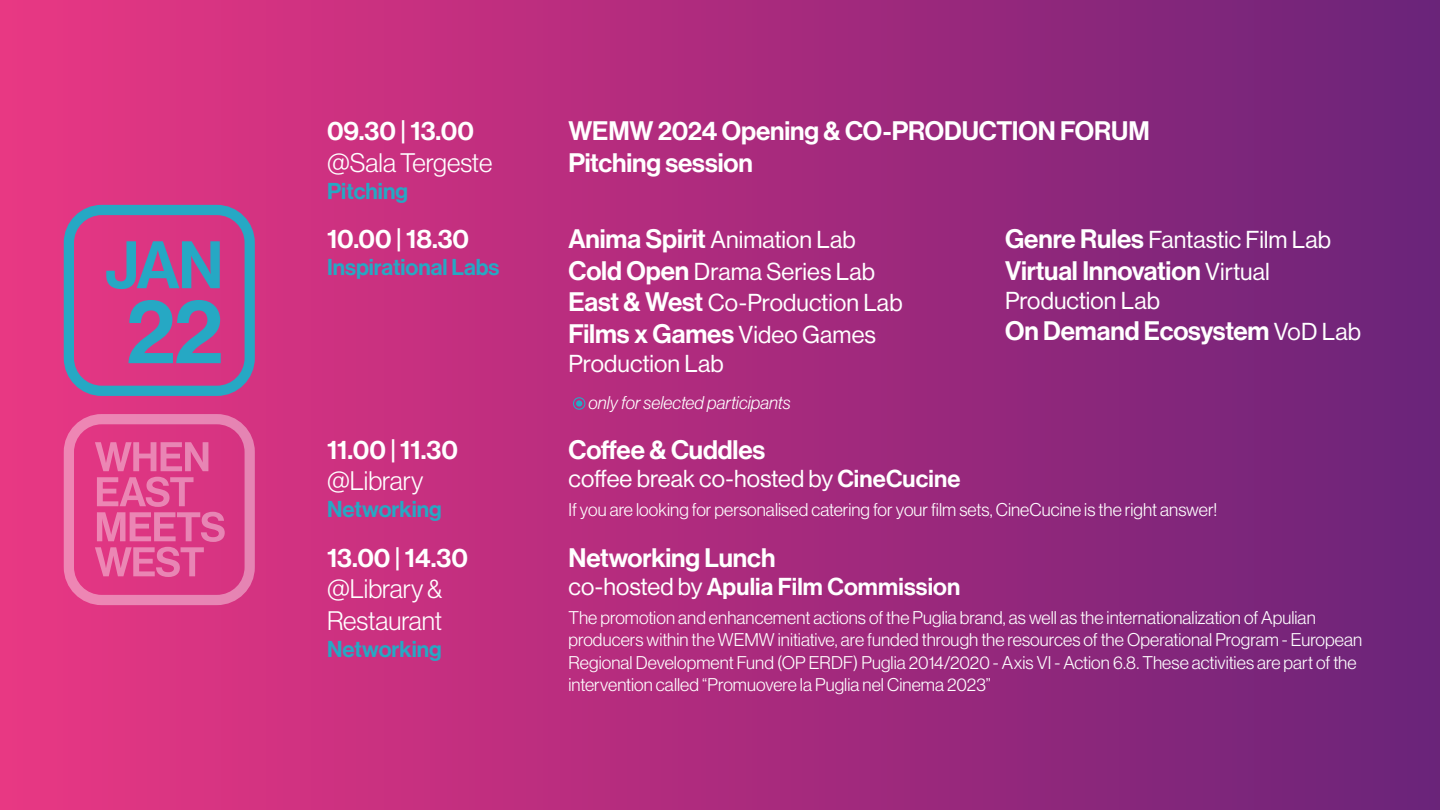
<style>
.page{position:relative;width:1440px;height:810px;background:#fff}
.page>*{position:absolute;margin:0;border:0;box-sizing:border-box;transform-origin:0 0}
.t1{font:90.45px "N Haas Grotesk DS Pro 65 Md";color:#26a8c4}
.t2{font:65.62px "N Haas Grotesk DS Pro 65 Md";color:#26a8c4}
.t3{font:26.25px/31.5px "N Haas Grotesk DS Pro 65 Md";letter-spacing:-.005em;color:#fff}
.t4{font:26.25px/31.5px "N Haas Grotesk DS Pro 45 Lt";color:#fff}
.t5{font:24px/31.5px "N Haas Grotesk DS Pro 55 Rg";letter-spacing:.005em;color:#fff}
.t6{font:24px "N Haas Grotesk DS Pro 65 Md";letter-spacing:.005em;color:#fff}
.t7{font:22.5px "N Haas Grotesk DS Pro 65 Md";color:#26a8c4}
.t8{font:18px/22.5px "N Haas Grotesk DS Pro 45 Lt";letter-spacing:.005em;color:#fff}
.t9{font:18px "N Haas Grotesk DS Pro 46 Lt It";letter-spacing:.005em;color:#fff}
.s1{font-family:"N Haas Grotesk DS Pro 65 Md";font-size:26.25px}
.s2{font-family:"N Haas Grotesk DS Pro 55 Rg";font-size:24px}
.s3{font-family:"N Haas Grotesk DS Pro 65 Md"}
.s4{font-family:"N Haas Grotesk DS Pro 55 Rg"}
</style>
<div class="page">
<div style="left:0;top:1px;width:1440px;height:809px;background:linear-gradient(to right,#eb3683,#6c2279)"></div>
<div style="left:64px;top:414px;width:191px;height:191px;border:10px solid #fff;border-radius:33px"></div>
<svg style="left:95px;top:442px;width:113px;height:29px;background:#e35f9c"></svg>
<svg style="left:95px;top:477px;width:130px;height:100px;background:#e05395"></svg>
<div style="left:64px;top:205px;width:191px;height:191px;border:10px solid #26a8c4;border-radius:33px"></div>
<div style="left:573px;top:397px;width:12px;height:13px;border:1px solid #26a9c4;border-radius:50%"></div>
<div style="left:576px;top:400px;width:6px;height:7px;background:#26a9c4;border-radius:50%"></div>
<h2 class="t2" style="left:105px;top:227px;width:120px">JAN</h2>
<h1 class="t1" style="left:126px;top:279px;width:99px">22</h1>
<h3 class="t3" style="left:327px;top:116px;width:148px">09.30 | 13.00</h3>
<h3 class="t4" style="left:327px;top:147px;width:167px">@Sala Tergeste</h3>
<p class="t7" style="left:327px;top:178px;width:82px">Pitching</p>
<h3 class="t3" style="left:327px;top:224px;width:144px">10.00 | 18.30</h3>
<p class="t7" style="left:327px;top:254px;width:174px">Inspirational Labs</p>
<h3 class="t3" style="left:327px;top:434px;width:133px">11.00 | 11.30</h3>
<h3 class="t4" style="left:327px;top:465px;width:98px">@Library</h3>
<p class="t7" style="left:327px;top:496px;width:116px">Networking</p>
<h3 class="t3" style="left:327px;top:542px;width:142px">13.00 | 14.30</h3>
<h3 class="t4" style="left:327px;top:573px;width:117px">@Library &amp;<br>Restaurant</h3>
<p class="t7" style="left:327px;top:636px;width:116px">Networking</p>
<h3 class="t3" style="left:568px;top:116px;width:583px">WEMW 2024 Opening &amp; CO-PRODUCTION FORUM<br>Pitching session</h3>
<h3 class="t5" style="left:568px;top:224px;width:336px"><span class="s1">Anima Spirit</span> Animation Lab<br><span class="s1">Cold Open</span> Drama Series Lab<br><span class="s1">East &amp; West</span> Co-Production Lab</h3>
<h3 class="t3" style="left:568px;top:318px;width:309px">Films x Games <span class="s2">Video Games</span></h3>
<h3 class="t5" style="left:569px;top:348px;width:157px">Production Lab</h3>
<p class="t9" style="left:589px;top:393px;width:204px">only for selected participants</p>
<h3 class="t5" style="left:1005px;top:224px;width:328px"><span class="s1">Genre Rules</span> Fantastic Film Lab</h3>
<h3 class="t3" style="left:1005px;top:255px;width:266px">Virtual Innovation <span class="s2">Virtual</span></h3>
<h3 class="t5" style="left:1005px;top:285px;width:157px">Production Lab</h3>
<h3 class="t3" style="left:1005px;top:316px;width:357px">On Demand Ecosystem <span class="s2">VoD Lab</span></h3>
<h3 class="t3" style="left:568px;top:434px;width:198px">Coffee &amp; Cuddles</h3>
<h3 class="t5" style="left:568px;top:463px;width:393px">coffee break co-hosted by <span class="s3">CineCucine</span></h3>
<p class="t8" style="left:568px;top:498px;width:650px">If you are looking for personalised catering for your film sets, CineCucine is the right answer!</p>
<h3 class="t3" style="left:568px;top:542px;width:208px">Networking Lunch</h3>
<h3 class="t6" style="left:568px;top:573px;width:393px"><span class="s4">co-hosted by</span> Apulia Film Commission</h3>
<p class="t8" style="left:568px;top:606px;width:795px">The promotion and enhancement actions of the Puglia brand, as well as the internationalization of Apulian producers within the WEMW initiative, are funded through the resources of the Operational Program - European Regional Development Fund (OP ERDF) Puglia 2014/2020 - Axis VI - Action 6.8. These activities are part of the intervention called “Promuovere la Puglia nel Cinema 2023”</p>
</div>
